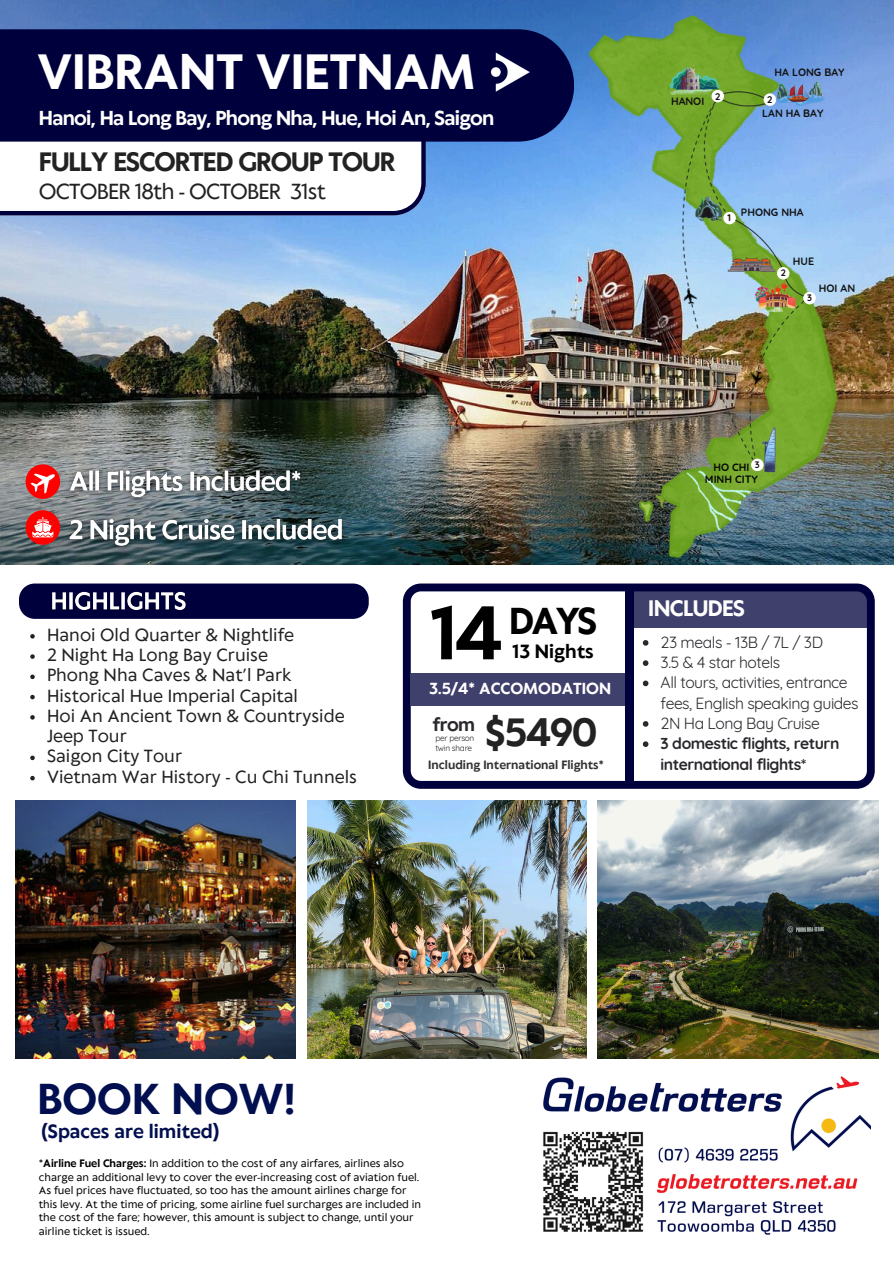
<style>
.page{position:relative;width:894px;height:1264px;background:#fff}
.page>*{position:absolute;margin:0;border:0;box-sizing:border-box;transform-origin:0 0}
.t1{font:700 70.35px "Klein Text";color:#000}
.t2{font:700 46.35px "Klein Text";color:#fff}
.t3{font:700 40.5px "Klein Text";color:#010f50}
.t4{font:700 36.9px "Klein Text";color:#222}
.t5{font:700 35.1px "Klein Text";color:#000}
.t6{font:700 24.9px "Klein Text";letter-spacing:-.04em;color:#222}
.t7{font:700 21px "Klein Text";letter-spacing:-.03em;color:#fff}
.t8{font:20.4px "Klein Text";letter-spacing:-.04em;color:#222}
.t9{font:700 18.9px "Klein Text";letter-spacing:-.04em;color:#fff}
.t10{font:700 18px "Klein Text";color:#010f50}
.t11{font:700 17.85px "Klein Text";color:#000}
.t12{font:700 17.4px "Klein Text";color:#2b282d}
.t13{font:16.5px/20.2px "Klein Text";color:#222}
.t14{font:15.75px/20.2px "Quicksand";letter-spacing:-.03em;color:#2b282d}
.t15{font:700 15.75px/20.2px "Quicksand";letter-spacing:-.03em;color:#2b282d}
.t16{font:700 15px "Klein Text";color:#fff}
.t17{font:700 11.25px "Klein Text";color:#343333}
.t18{font:700 10.65px "Quicksand";color:#121212}
.t19{font:700 10.65px/11.9px "Quicksand";color:#040606;text-align:center}
.t20{font:10.05px/13.5px "Klein Text";color:#000}
.t21{font:700 9.75px "Quicksand";color:#121212}
.t22{font:700 9.3px "Quicksand";color:#121212}
.t23{font:8.25px "Quicksand";letter-spacing:-.03em;color:#222}
.s1{font-weight:700}
</style>
<div class="page">
<img style="left:0;top:0;width:893px;height:565px">
<img style="left:16px;top:800px;width:280px;height:258px">
<img style="left:307px;top:800px;width:279px;height:258px">
<img style="left:597px;top:800px;width:280px;height:258px">
<svg style="left:0;top:142px;width:425px;height:73px"></svg>
<div style="left:0;top:29px;width:493px;height:113px;background:#00003c"></div>
<img style="left:488px;top:50px;width:5px;height:43px">
<svg style="left:26px;top:464px;width:32px;height:35px"></svg>
<svg style="left:26px;top:510px;width:33px;height:34px"></svg>
<img style="left:493px;top:10px;width:400px;height:551px">
<img style="left:665px;top:66px;width:55px;height:28px">
<div style="left:711px;top:90px;width:12px;height:12px;background:#fff;border-radius:50%"></div>
<div style="left:763px;top:93px;width:13px;height:13px;background:#fff;border-radius:50%"></div>
<div style="left:723px;top:212px;width:12px;height:12px;background:#fff;border-radius:50%"></div>
<img style="left:727px;top:255px;width:49px;height:17px">
<div style="left:776px;top:267px;width:13px;height:12px;background:#fff;border-radius:50%"></div>
<img style="left:752px;top:426px;width:32px;height:50px">
<div style="left:803px;top:292px;width:12px;height:12px;background:#fff;border-radius:50%"></div>
<img style="left:775px;top:81px;width:50px;height:26px">
<img style="left:694px;top:195px;width:28px;height:26px">
<svg style="left:750px;top:458px;width:13px;height:13px"></svg>
<img style="left:751px;top:281px;width:45px;height:30px">
<img style="left:745px;top:367px;width:19px;height:19px">
<img style="left:683px;top:288px;width:16px;height:18px">
<img style="left:59px;top:508px;width:294px;height:50px">
<img style="left:58px;top:458px;width:254px;height:52px">
<img style="left:543px;top:1076px;width:327px;height:159px">
<svg style="left:403px;top:583px;width:471px;height:205px"></svg>
<div style="left:410px;top:673px;width:219px;height:32px;background:#40406c"></div>
<div style="left:625px;top:588px;width:8px;height:199px;background:#00003c"></div>
<svg style="left:633px;top:588px;width:234px;height:40px;fill:#40406c"></svg>
<svg style="left:19px;top:583px;width:349px;height:36px"></svg>
<svg style="left:642px;top:640px;width:6px;height:5px"></svg>
<svg style="left:642px;top:660px;width:6px;height:6px"></svg>
<svg style="left:642px;top:680px;width:6px;height:6px"></svg>
<svg style="left:642px;top:721px;width:6px;height:5px"></svg>
<svg style="left:642px;top:741px;width:6px;height:6px"></svg>
<img style="left:46px;top:586px;width:147px;height:31px">
<svg style="left:30px;top:634px;width:5px;height:4px"></svg>
<svg style="left:30px;top:654px;width:5px;height:5px"></svg>
<svg style="left:30px;top:674px;width:5px;height:5px"></svg>
<svg style="left:30px;top:695px;width:5px;height:4px"></svg>
<svg style="left:30px;top:715px;width:5px;height:4px"></svg>
<svg style="left:30px;top:755px;width:5px;height:5px"></svg>
<svg style="left:30px;top:776px;width:5px;height:4px"></svg>
<p class="t2" style="left:38px;top:48px;width:439px">VIBRANT VIETNAM</p>
<p class="t9" style="left:39px;top:109px;width:457px">Hanoi, Ha Long Bay, Phong Nha, Hue, Hoi An, Saigon</p>
<p class="t6" style="left:39px;top:149px;width:358px">FULLY ESCORTED GROUP TOUR</p>
<p class="t8" style="left:39px;top:181px;width:288px">OCTOBER 18th - OCTOBER 31st</p>
<p class="t18" style="left:670px;top:94px;width:35px">HANOI</p>
<p class="t18" style="left:774px;top:65px;width:71px">HA LONG BAY</p>
<p class="t21" style="left:715px;top:90px;width:7px">2</p>
<p class="t21" style="left:767px;top:93px;width:7px">2</p>
<p class="t18" style="left:762px;top:106px;width:63px">LAN HA BAY</p>
<p class="t21" style="left:727px;top:211px;width:5px">1</p>
<p class="t18" style="left:740px;top:205px;width:64px">PHONG NHA</p>
<p class="t22" style="left:780px;top:267px;width:7px">2</p>
<p class="t18" style="left:792px;top:254px;width:23px">HUE</p>
<p class="t22" style="left:806px;top:292px;width:6px">3</p>
<p class="t18" style="left:818px;top:282px;width:38px">HOI AN</p>
<p class="t13" style="left:47px;top:626px;width:248px">Hanoi Old Quarter &amp; Nightlife</p>
<p class="t13" style="left:47px;top:646px;width:222px">2 Night Ha Long Bay Cruise</p>
<p class="t13" style="left:47px;top:666px;width:246px">Phong Nha Caves &amp; Nat’l Park</p>
<h6 class="t13" style="left:47px;top:686px;width:252px">Historical Hue Imperial Capital</h6>
<p class="t13" style="left:47px;top:707px;width:299px">Hoi An Ancient Town &amp; Countryside<br>Jeep Tour</p>
<h4 class="t13" style="left:47px;top:747px;width:137px">Saigon City Tour</h4>
<p class="t13" style="left:47px;top:767px;width:311px">Vietnam War History - Cu Chi Tunnels</p>
<p class="t22" style="left:754px;top:459px;width:6px">3</p>
<p class="t19" style="left:704px;top:461px;width:54px">HO CHI<br>MINH CITY</p>
<h1 class="t1" style="left:430px;top:597px;width:74px">14</h1>
<p class="t5" style="left:509px;top:603px;width:89px">DAYS</p>
<p class="t11" style="left:512px;top:642px;width:83px">13 Nights</p>
<p class="t16" style="left:429px;top:681px;width:183px">3.5/4* ACCOMODATION</p>
<p class="t4" style="left:485px;top:713px;width:114px">$5490</p>
<p class="t12" style="left:433px;top:715px;width:44px">from</p>
<p class="t23" style="left:435px;top:732px;width:41px">per person</p>
<p class="t23" style="left:435px;top:742px;width:38px">twin share</p>
<p class="t17" style="left:428px;top:759px;width:177px">Including International Flights*</p>
<p class="t7" style="left:648px;top:597px;width:98px">INCLUDES</p>
<p class="t14" style="left:660px;top:632px;width:164px">23 meals - 13B / 7L / 3D</p>
<p class="t14" style="left:660px;top:652px;width:121px">3.5 &amp; 4 star hotels</p>
<p class="t14" style="left:660px;top:672px;width:199px">All tours, activities, entrance fees, English speaking guides</p>
<p class="t14" style="left:660px;top:713px;width:161px">2N Ha Long Bay Cruise</p>
<p class="t15" style="left:660px;top:733px;width:180px">3 domestic flights, return international flights*</p>
<p class="t3" style="left:38px;top:1078px;width:260px">BOOK NOW!</p>
<p class="t10" style="left:41px;top:1122px;width:180px">(Spaces are limited)</p>
<p class="t20" style="left:39px;top:1157px;width:383px">*<span class="s1">Airline Fuel Charges:</span> In addition to the cost of any airfares, airlines also charge an additional levy to cover the ever-increasing cost of aviation fuel.<br>As fuel prices have fluctuated, so too has the amount airlines charge for this levy. At the time of pricing, some airline fuel surcharges are included in the cost of the fare; however, this amount is subject to change, until your airline ticket is issued.</p>
</div>
